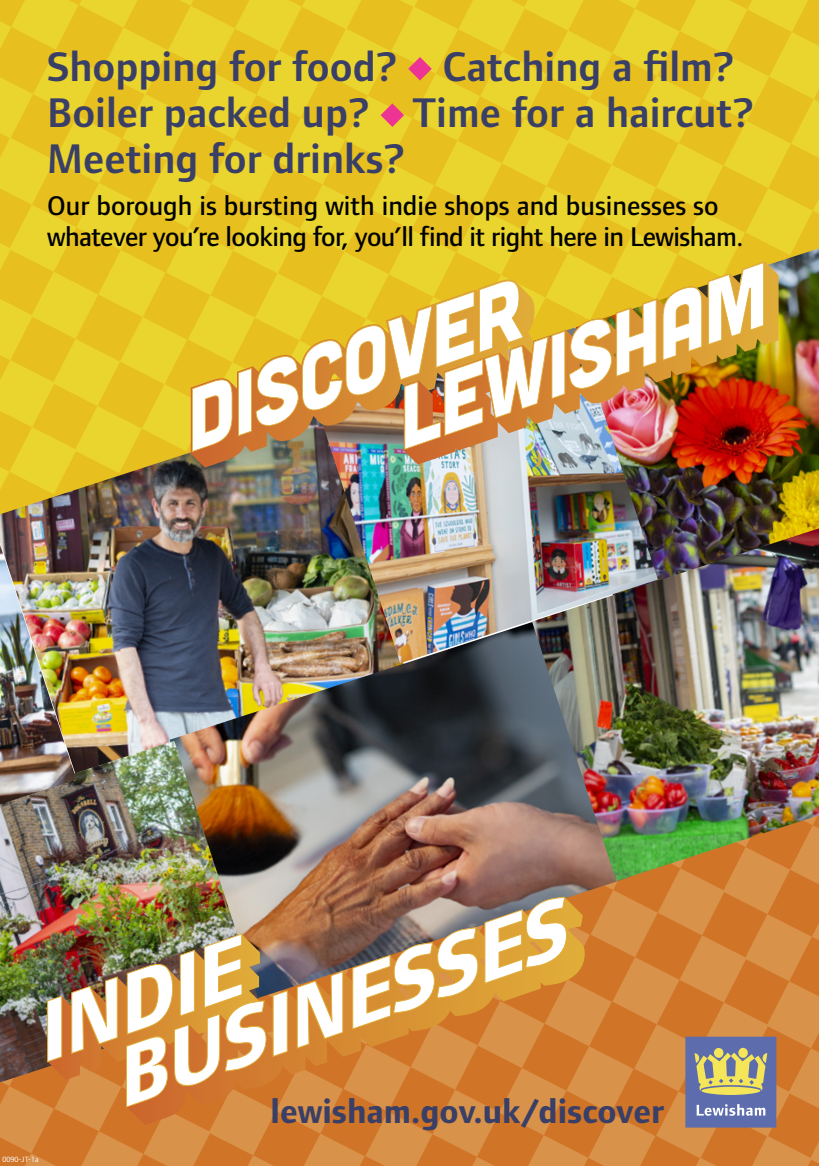
<style>
.page{position:relative;width:819px;height:1166px;background:#fff}
.page>*{position:absolute;margin:0;border:0;box-sizing:border-box;transform-origin:0 0}
.t1{font:italic 800 85.92px/68.4px "Foundry Form Sans";color:#fff}
.t2{font:600 42.88px/46.4px "Foundry Form Sans";color:#393f66}
.t3{font:700 35px "Foundry Form Sans";color:#393f66}
.t4{font:500 28px/31.5px "Foundry Form Sans";letter-spacing:-.02em;color:#000}
.t5{font:7.88px "Foundry Form Sans";letter-spacing:.01em;color:#fff}
</style>
<div class="page">
<img style="left:76px;top:581px;width:240px;height:160px">
<img style="left:316px;top:581px;width:216px;height:36px">
<img style="left:170px;top:617px;width:362px;height:141px">
<img style="left:76px;top:741px;width:182px;height:17px">
<img style="left:0;top:581px;width:76px;height:177px">
<img style="left:532px;top:581px;width:287px;height:177px">
<div style="left:0;top:0;width:819px;height:581px;background:#000;opacity:.2"></div>
<img style="left:0;top:0;width:819px;height:516px">
<img style="left:404px;top:262px;width:360px;height:188px">
<img style="left:0;top:758px;width:819px;height:408px">
<h1 class="t2" style="left:47px;top:43px;width:708px">Shopping for food? Catching a film?<br>Boiler packed up? Time for a haircut?<br>Meeting for drinks?</h1>
<h1 class="t4" style="left:47px;top:189px;width:697px">Our borough is bursting with indie shops and businesses so whatever you’re looking for, you’ll find it right here in Lewisham.</h1>
<p class="t1" style="left:78px;top:985px;width:476px;text-indent:-60px;rotate:-19deg">INDIE<br>BUSINESSES</p>
<h1 class="t3" style="left:270px;top:1092px;width:395px">lewisham.gov.uk/discover</h1>
<h1 class="t5" style="left:2px;top:1155px;width:38px">0090-JT-1a</h1>
</div>
